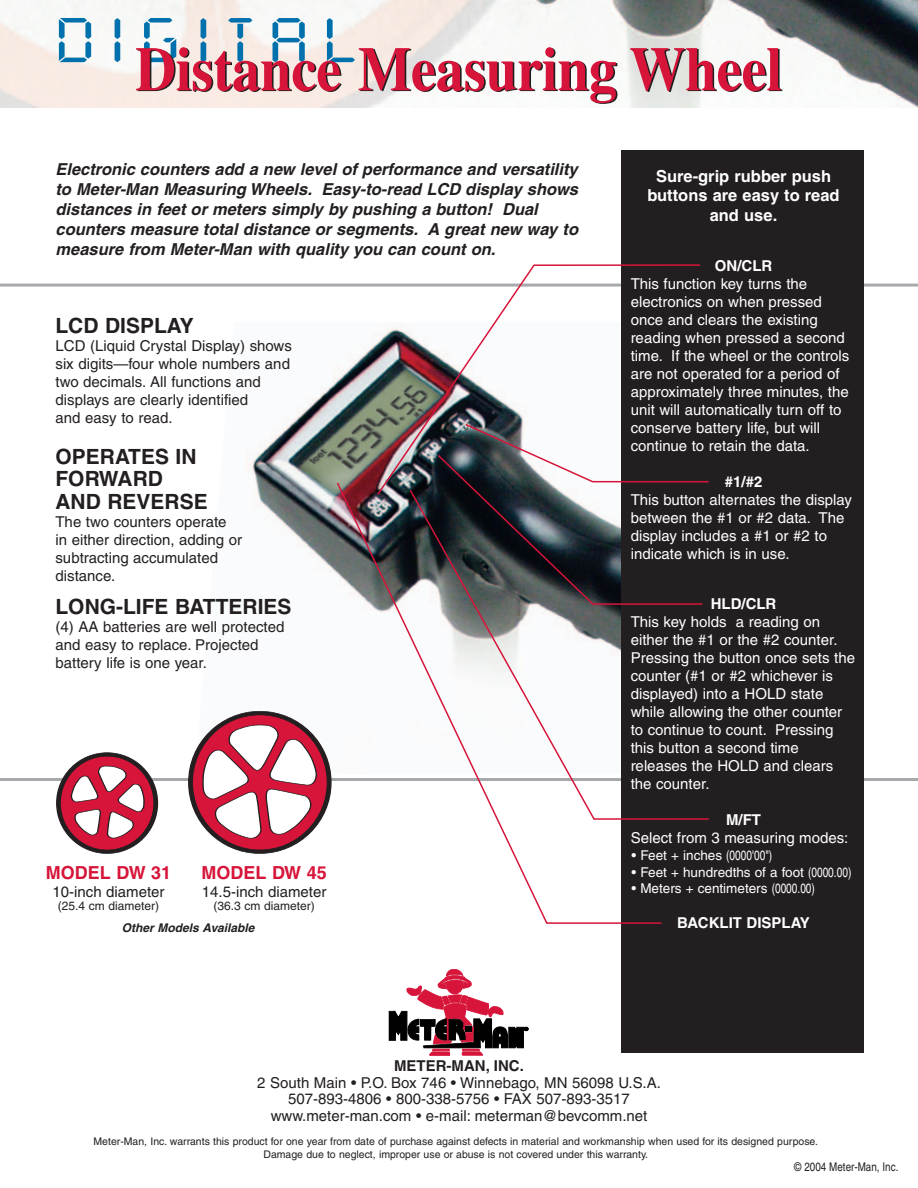
<style>
.page{position:relative;width:918px;height:1188px;background:#fff}
.page>*{position:absolute;margin:0;border:0;box-sizing:border-box;transform-origin:0 0}
.t1{font:55.5px "Digital ICG";letter-spacing:.225em;color:#0071ad;scale:1.25 1}
.t2{font:700 21px/22.5px "Helvetica";color:#231f20}
.t3{font:700 18px "Helvetica";color:#d71439}
.t4{font:italic 700 16.5px/19.8px "Helvetica";color:#231f20}
.t5{font:700 16.5px/19.8px "Helvetica";color:#fff;text-align:center}
.t6{font:15px/18px "Helvetica";color:#fff}
.t7{font:15px/18px "Helvetica";color:#231f20}
.t8{font:700 15px "Helvetica";color:#fff}
.t9{font:700 15px "Helvetica";color:#231f20}
.t10{font:13.5px "Helvetica";color:#fff}
.t11{font:12px "Helvetica";color:#231f20}
.t12{font:italic 700 12px "Helvetica";color:#231f20}
.t13{font:condensed 12px "Helvetica";color:#231f20}
.t14{font:10.5px/13.5px "Helvetica";color:#231f20;text-align:center}
</style>
<div class="page">
<hr style="left:0;top:284px;width:918px;height:3px;background:#a8a9ad">
<img style="left:188px;top:333px;width:188px;height:441px">
<hr style="left:0;top:778px;width:918px;height:3px;background:#a8a9ad">
<div style="left:621px;top:150px;width:243px;height:903px;background:#231f20"></div>
<svg style="left:376px;top:264px;width:325px;height:217px"></svg>
<img style="left:0;top:0;width:918px;height:108px">
<svg style="left:389px;top:969px;width:139px;height:87px"></svg>
<svg style="left:136px;top:47px;width:206px;height:45px;background:#da8d96"></svg>
<svg style="left:359px;top:47px;width:259px;height:57px"></svg>
<svg style="left:630px;top:48px;width:152px;height:44px"></svg>
<svg style="left:436px;top:423px;width:273px;height:182px"></svg>
<svg style="left:336px;top:481px;width:327px;height:443px"></svg>
<div style="left:189px;top:711px;width:142px;height:142px;background:#231f20;border-radius:50%"></div>
<div style="left:192px;top:715px;width:135px;height:135px;background:#d71439;border-radius:50%"></div>
<svg style="left:202px;top:725px;width:115px;height:115px"></svg>
<div style="left:57px;top:753px;width:101px;height:100px;background:#231f20;border-radius:50%"></div>
<div style="left:60px;top:756px;width:94px;height:94px;background:#d71439;border-radius:50%"></div>
<svg style="left:70px;top:765px;width:75px;height:74px"></svg>
<h1 class="t1" style="left:56px;top:11px;width:242px">DIGITAL</h1>
<p class="t4" style="left:56px;top:161px;width:524px">Electronic counters add a new level of performance and versatility to Meter-Man Measuring Wheels. Easy-to-read LCD display shows distances in feet or meters simply by pushing a button! Dual counters measure total distance or segments. A great new way to measure from Meter-Man with quality you can count on.</p>
<h2 class="t2" style="left:56px;top:316px;width:140px">LCD DISPLAY</h2>
<p class="t7" style="left:56px;top:339px;width:238px">LCD (Liquid Crystal Display) shows six digits—four whole numbers and two decimals. All functions and displays are clearly identified<br>and easy to read.</p>
<h2 class="t2" style="left:56px;top:447px;width:154px">OPERATES IN<br>FORWARD<br>AND REVERSE</h2>
<p class="t7" style="left:56px;top:514px;width:188px">The two counters operate<br>in either direction, adding or subtracting accumulated distance.</p>
<h2 class="t2" style="left:56px;top:597px;width:238px">LONG-LIFE BATTERIES</h2>
<p class="t7" style="left:56px;top:619px;width:230px">(4) AA batteries are well protected and easy to replace. Projected battery life is one year.</p>
<p class="t3" style="left:46px;top:865px;width:127px">MODEL DW 31</p>
<p class="t3" style="left:201px;top:865px;width:127px">MODEL DW 45</p>
<p class="t7" style="left:52px;top:884px;width:114px">10-inch diameter</p>
<p class="t7" style="left:202px;top:884px;width:126px">14.5-inch diameter</p>
<p class="t11" style="left:58px;top:901px;width:103px">(25.4 cm diameter)</p>
<p class="t11" style="left:213px;top:901px;width:103px">(36.3 cm diameter)</p>
<p class="t12" style="left:122px;top:923px;width:134px">Other Models Available</p>
<p class="t5" style="left:647px;top:167px;width:194px">Sure-grip rubber push buttons are easy to read and use.</p>
<p class="t8" style="left:715px;top:260px;width:59px">ON/CLR</p>
<p class="t6" style="left:631px;top:276px;width:220px">This function key turns the electronics on when pressed once and clears the existing reading when pressed a second time. If the wheel or the controls are not operated for a period of approximately three minutes, the unit will automatically turn off to conserve battery life, but will continue to retain the data.</p>
<p class="t8" style="left:725px;top:476px;width:39px">#1/#2</p>
<p class="t6" style="left:631px;top:492px;width:223px">This button alternates the display between the #1 or #2 data. The display includes a #1 or #2 to indicate which is in use.</p>
<p class="t8" style="left:711px;top:598px;width:67px">HLD/CLR</p>
<p class="t6" style="left:631px;top:615px;width:226px">This key holds a reading on either the #1 or the #2 counter.<br>Pressing the button once sets the counter (#1 or #2 whichever is displayed) into a HOLD state while allowing the other counter to continue to count. Pressing this button a second time releases the HOLD and clears the counter.</p>
<p class="t8" style="left:726px;top:814px;width:36px">M/FT</p>
<p class="t6" style="left:631px;top:831px;width:219px">Select from 3 measuring modes:</p>
<p class="t10" style="left:632px;top:851px;width:142px">• Feet + inches (0000'00")</p>
<p class="t10" style="left:632px;top:867px;width:221px">• Feet + hundredths of a foot (0000.00)</p>
<p class="t10" style="left:632px;top:883px;width:185px">• Meters + centimeters (0000.00)</p>
<p class="t8" style="left:677px;top:917px;width:134px">BACKLIT DISPLAY</p>
<p class="t9" style="left:394px;top:1060px;width:131px">METER-MAN, INC.</p>
<p class="t7" style="left:257px;top:1076px;width:405px;line-height:16.5px;text-align:center">2 South Main • P.O. Box 746 • Winnebago, MN 56098 U.S.A.<br>507-893-4806 • 800-338-5756 • FAX 507-893-3517 www.meter-man.com • e-mail: meterman@bevcomm.net</p>
<p class="t14" style="left:94px;top:1135px;width:726px">Meter-Man, Inc. warrants this product for one year from date of purchase against defects in material and workmanship when used for its designed purpose.<br>Damage due to neglect, improper use or abuse is not covered under this warranty.</p>
<p class="t13" style="left:794px;top:1162px;width:106px">© 2004 Meter-Man, Inc.</p>
</div>
